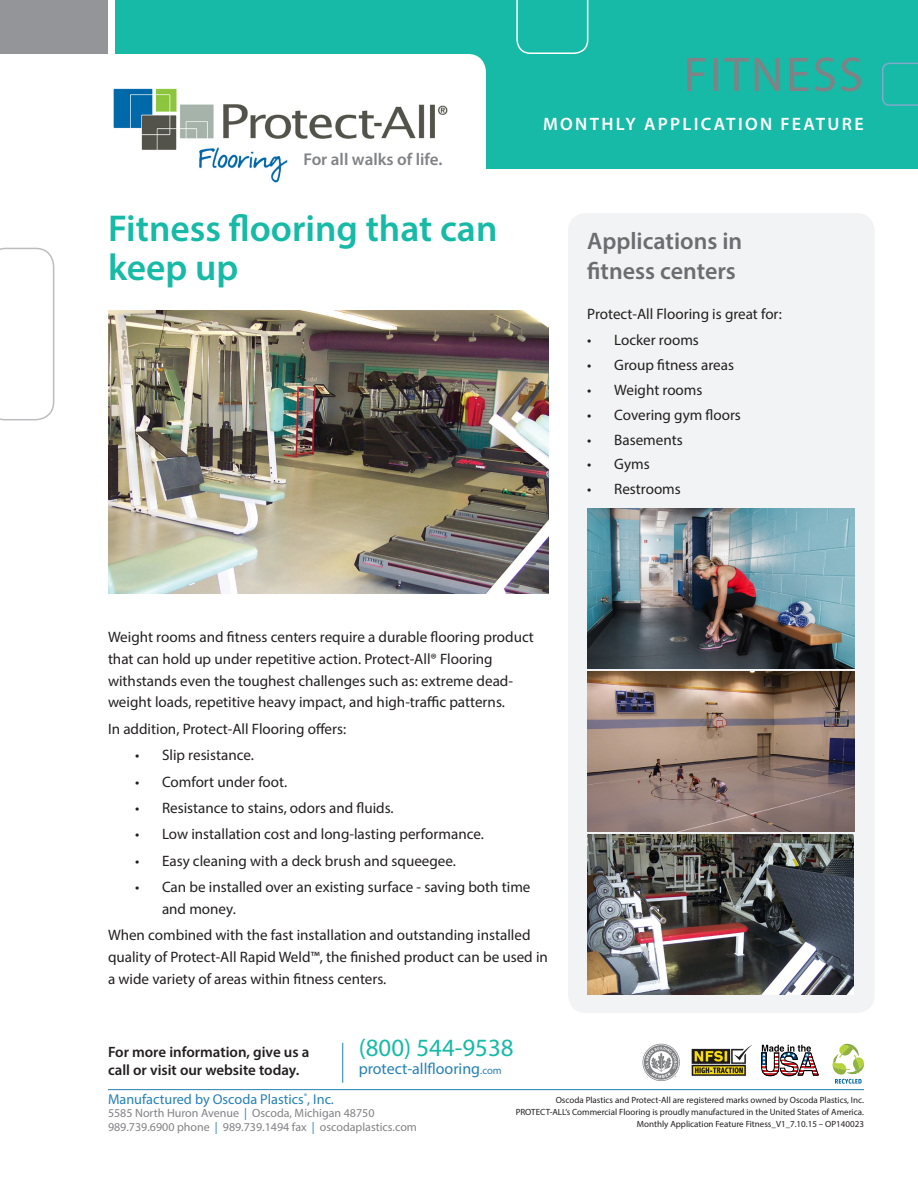
<style>
.page{position:relative;width:918px;height:1188px;background:#fff}
.page>*{position:absolute;margin:0;border:0;box-sizing:border-box;transform-origin:0 0}
.t1{font:49.05px "Myriad Pro";letter-spacing:.05em;color:#808285}
.t2{font:600 37.5px/39px "Myriad Pro";color:#17baa6}
.t3{font:24.9px "Myriad Pro";color:#17baa6}
.t4{font:600 24px/30px "Myriad Pro";color:#6c6d70}
.t5{font:600 18px "Myriad Pro";letter-spacing:.13em;color:#fff}
.t6{font:600 17.1px "Myriad Pro";color:#808285}
.t7{font:15.9px "Myriad Pro";color:#2481b6}
.t8{font:15.15px/21.9px "Myriad Pro";color:#231f20}
.t9{font:600 15px/18px "Myriad Pro";color:#231f20}
.t10{font:14.25px "Myriad Pro";color:#2481b6}
.t11{font:12px/13.5px "Myriad Pro";color:#808285}
.t12{font:9px/12px "Myriad Pro";color:#231f20;text-align:right}
.s1{font-size:10.65px}
.s2{color:#2481b6}
</style>
<div class="page">
<div style="left:115px;top:0;width:803px;height:169px;background:#17baa6"></div>
<div style="left:115px;top:54px;width:371px;height:115px;background:#fff"></div>
<div style="left:568px;top:213px;width:307px;height:800px;background:#f2f3f4;border-radius:18px"></div>
<svg style="left:0;top:248px;width:54px;height:172px"></svg>
<div style="left:0;top:0;width:108px;height:54px;background:#939598"></div>
<svg style="left:516px;top:0;width:72px;height:54px"></svg>
<hr style="left:108px;top:1089px;width:756px;height:1px;background:#2481b6">
<img style="left:691px;top:1045px;width:60px;height:31px">
<svg style="left:643px;top:1044px;width:37px;height:37px"></svg>
<svg style="left:762px;top:1045px;width:57px;height:31px"></svg>
<svg style="left:833px;top:1044px;width:31px;height:40px"></svg>
<hr style="left:342px;top:1043px;width:1px;height:40px;background:#2481b6">
<img style="left:113px;top:84px;width:339px;height:99px">
<img style="left:587px;top:835px;width:267px;height:160px">
<img style="left:587px;top:672px;width:267px;height:160px">
<img style="left:587px;top:509px;width:267px;height:160px">
<svg style="left:882px;top:63px;width:36px;height:43px"></svg>
<img style="left:108px;top:310px;width:441px;height:284px">
<p class="t1" style="left:684px;top:44px;width:181px">FITNESS</p>
<p class="t6" style="left:303px;top:149px;width:141px">For all walks of life.</p>
<p class="t2" style="left:108px;top:208px;width:391px">Fitness flooring that can keep up</p>
<p class="t5" style="left:543px;top:112px;width:322px">MONTHLY APPLICATION FEATURE</p>
<p class="t4" style="left:587px;top:225px;width:157px">Applications in fitness centers</p>
<p class="t8" style="left:587px;top:302px;width:196px">Protect-All Flooring is great for:</p>
<p class="t8" style="left:587px;top:329px;width:113px">• Locker rooms</p>
<p class="t8" style="left:587px;top:354px;width:148px">• Group fitness areas</p>
<p class="t8" style="left:587px;top:379px;width:117px">• Weight rooms</p>
<p class="t8" style="left:587px;top:403px;width:155px">• Covering gym floors</p>
<p class="t8" style="left:587px;top:428px;width:97px">• Basements</p>
<p class="t8" style="left:587px;top:453px;width:64px">• Gyms</p>
<p class="t8" style="left:587px;top:478px;width:95px">• Restrooms</p>
<p class="t8" style="left:108px;top:626px;width:427px">Weight rooms and fitness centers require a durable flooring product that can hold up under repetitive action. Protect-All® Flooring withstands even the toughest challenges such as: extreme dead&shy;weight loads, repetitive heavy impact, and high-traffic patterns.</p>
<p class="t8" style="left:108px;top:718px;width:240px">In addition, Protect-All Flooring offers:</p>
<p class="t8" style="left:135px;top:744px;width:120px">• Slip resistance.</p>
<p class="t8" style="left:135px;top:770px;width:154px">• Comfort under foot.</p>
<p class="t8" style="left:135px;top:797px;width:260px">• Resistance to stains, odors and fluids.</p>
<p class="t8" style="left:135px;top:823px;width:350px">• Low installation cost and long-lasting performance.</p>
<p class="t8" style="left:135px;top:849px;width:323px">• Easy cleaning with a deck brush and squeegee.</p>
<p class="t8" style="left:162px;top:876px;width:370px;text-indent:-27px">• Can be installed over an existing surface - saving both time and money.</p>
<p class="t8" style="left:108px;top:924px;width:441px">When combined with the fast installation and outstanding installed quality of Protect-All Rapid Weld™, the finished product can be used in a wide variety of areas within fitness centers.</p>
<p class="t9" style="left:108px;top:1042px;width:203px">For more information, give us a call or visit our website today.</p>
<p class="t3" style="left:359px;top:1033px;width:156px">(800) 544-9538</p>
<p class="t7" style="left:359px;top:1059px;width:145px">protect-allflooring<span class="s1">.com</span></p>
<p class="t10" style="left:108px;top:1090px;width:227px">Manufactured by Oscoda Plastics<sup>®</sup>, Inc.</p>
<p class="t11" style="left:108px;top:1106px;width:310px">5585 North Huron Avenue <span class="s2">|</span> Oscoda, Michigan 48750<br>989.739.6900 phone <span class="s2">|</span> 989.739.1494 fax <span class="s2">|</span> oscodaplastics.com</p>
<p class="t12" style="left:516px;top:1094px;width:350px">Oscoda Plastics and Protect-All are registered marks owned by Oscoda Plastics, Inc.<br>PROTECT-ALL’s Commercial Flooring is proudly manufactured in the United States of America.<br>Monthly Application Feature Fitness_V1_7.10.15 – OP140023</p>
</div>
